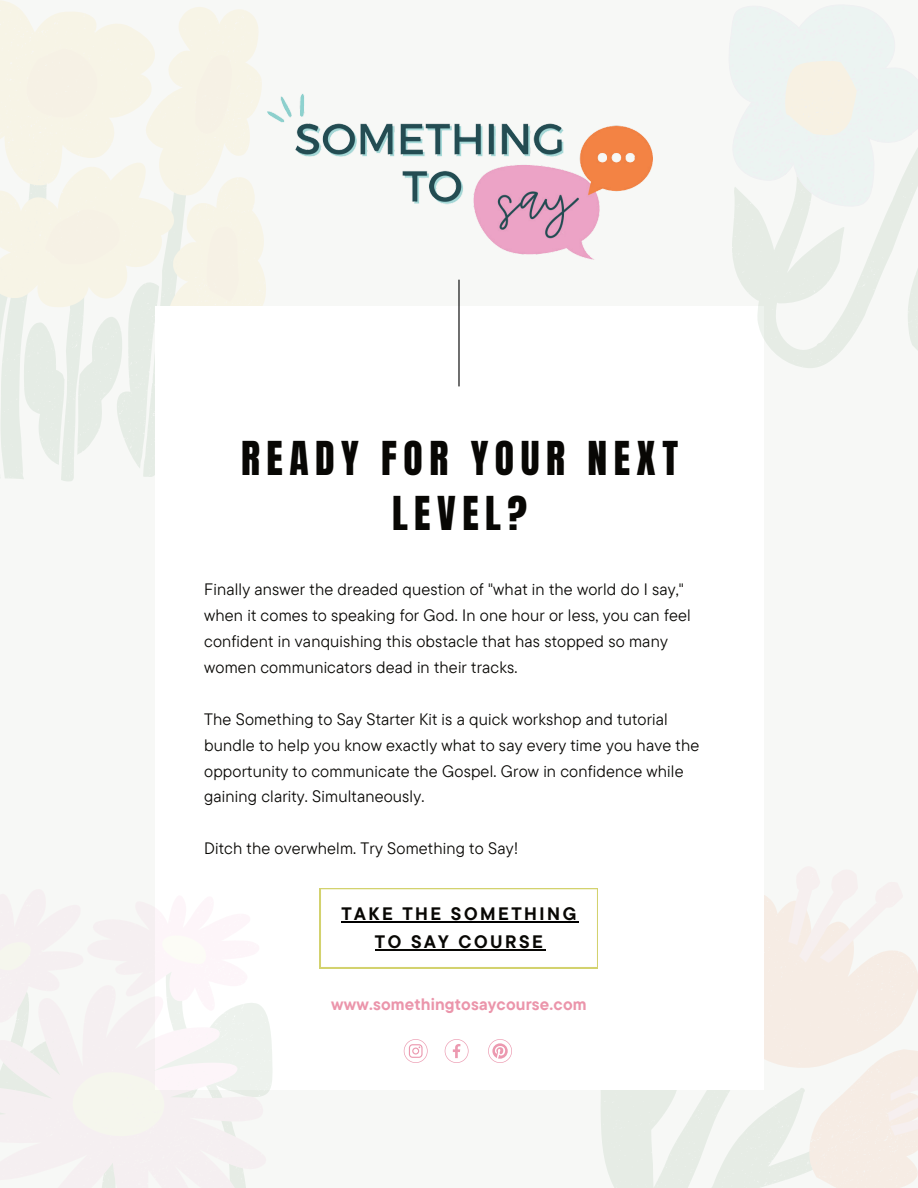
<style>
.page{position:relative;width:918px;height:1188px;background:#f7f8f6}
.page>*{position:absolute;margin:0;border:0;box-sizing:border-box;transform-origin:0 0}
.t1{font:39.75px/55.2px "Anton";letter-spacing:.165em;color:#080704;text-align:center}
.t2{font:700 18px/28.2px "TT Commons Pro";letter-spacing:.14em;color:#080704;text-align:center}
.t3{font:16.5px/25.8px "TT Commons Pro";letter-spacing:.01em;color:#080704}
.t4{font:700 16.5px "TT Commons Pro";letter-spacing:.01em;color:#eb95ab}
</style>
<div class="page">
<svg style="left:1px;top:351px;width:154px;height:130px;fill:#e5ece5"></svg>
<svg style="left:0;top:0;width:239px;height:351px;fill:#f7f4e6"></svg>
<svg style="left:26px;top:49px;width:213px;height:253px;fill:#f7f4e6"></svg>
<img style="left:239px;top:9px;width:414px;height:297px">
<svg style="left:601px;top:1090px;width:10px;height:89px"></svg>
<svg style="left:611px;top:1090px;width:307px;height:98px"></svg>
<svg style="left:626px;top:895px;width:292px;height:241px;fill:#f6ece5"></svg>
<div style="left:155px;top:306px;width:608px;height:784px;background:#fff"></div>
<hr style="left:458px;top:280px;width:2px;height:106px;background:#000">
<svg style="left:320px;top:888px;width:278px;height:80px"></svg>
<svg style="left:445px;top:1039px;width:23px;height:24px"></svg>
<svg style="left:404px;top:1039px;width:23px;height:24px"></svg>
<svg style="left:488px;top:1039px;width:24px;height:24px"></svg>
<hr style="left:341px;top:921px;width:238px;height:2px;background:#000">
<hr style="left:375px;top:950px;width:171px;height:1px;background:#080704">
<svg style="left:730px;top:6px;width:188px;height:362px"></svg>
<svg style="left:785px;top:61px;width:133px;height:269px"></svg>
<svg style="left:266px;top:1014px;width:6px;height:80px"></svg>
<svg style="left:102px;top:1003px;width:164px;height:185px"></svg>
<svg style="left:0;top:972px;width:206px;height:164px"></svg>
<h1 class="t1" style="left:241px;top:433px;width:439px">READY FOR YOUR NEXT<br>LEVEL?</h1>
<p class="t3" style="left:204px;top:577px;width:488px">Finally answer the dreaded question of "what in the world do I say," when it comes to speaking for God. In one hour or less, you can feel confident in vanquishing this obstacle that has stopped so many women communicators dead in their tracks.</p>
<p class="t3" style="left:204px;top:706px;width:497px">The Something to Say Starter Kit is a quick workshop and tutorial bundle to help you know exactly what to say every time you have the opportunity to communicate the Gospel. Grow in confidence while gaining clarity. Simultaneously.</p>
<p class="t3" style="left:204px;top:835px;width:316px">Ditch the overwhelm. Try Something to Say!</p>
<p class="t2" style="left:341px;top:900px;width:237px">TAKE THE SOMETHING<br>TO SAY COURSE</p>
<p class="t4" style="left:331px;top:992px;width:257px">www.somethingtosaycourse.com</p>
</div>
